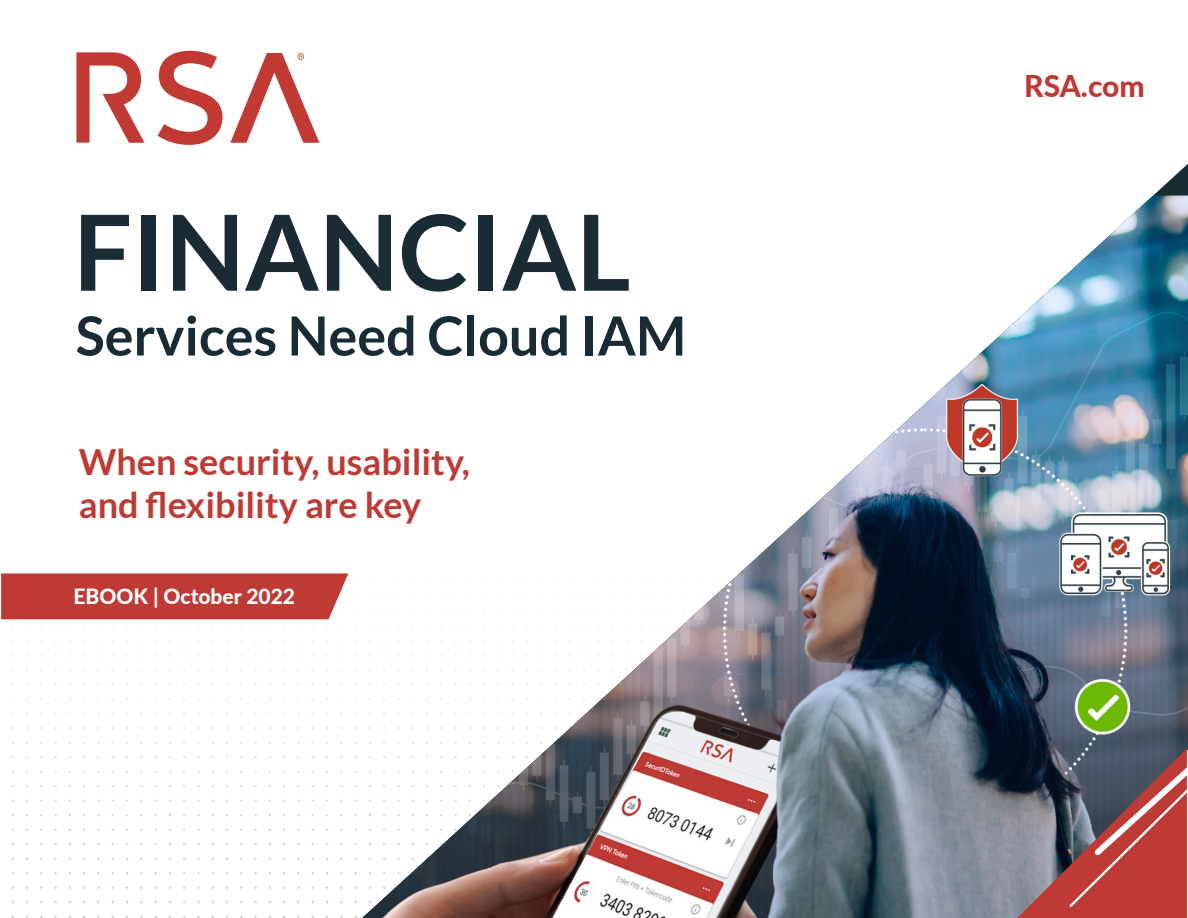
<style>
.page{position:relative;width:1188px;height:918px;background:#fff}
.page>*{position:absolute;margin:0;border:0;box-sizing:border-box;transform-origin:0 0}
.CoverTitle{font:700 105px "Lato";color:#192b35}
.CoverTitle02{font:700 54px "Lato";color:#192b35}
.CoverSubtitle{font:700 36px/43.2px "Lato";color:#be3a34}
.CoverRSA{font:800 30px "Lato";letter-spacing:-.005em;color:#be3a34}
.CoverDate{font:800 21px "Lato";color:#fff}
</style>
<div class="page">
<svg style="left:354px;top:640px;width:3px;height:249px"></svg>
<img style="left:362px;top:196px;width:826px;height:722px">
<svg style="left:1012px;top:567px;width:176px;height:351px;background:#77656b"></svg>
<svg style="left:1px;top:573px;width:347px;height:316px"></svg>
<svg style="left:76px;top:51px;width:243px;height:94px"></svg>
<p class="CoverTitle" style="left:73px;top:192px;width:559px">FINANCIAL</p>
<p class="CoverTitle02" style="left:76px;top:305px;width:612px">Services Need Cloud IAM</p>
<p class="CoverSubtitle" style="left:79px;top:440px;width:393px">When security, usability, and flexibility are key</p>
<p class="CoverDate" style="left:73px;top:581px;width:223px">EBOOK | October 2022</p>
<p class="CoverRSA" style="left:1024px;top:64px;width:122px">RSA.com</p>
</div>
